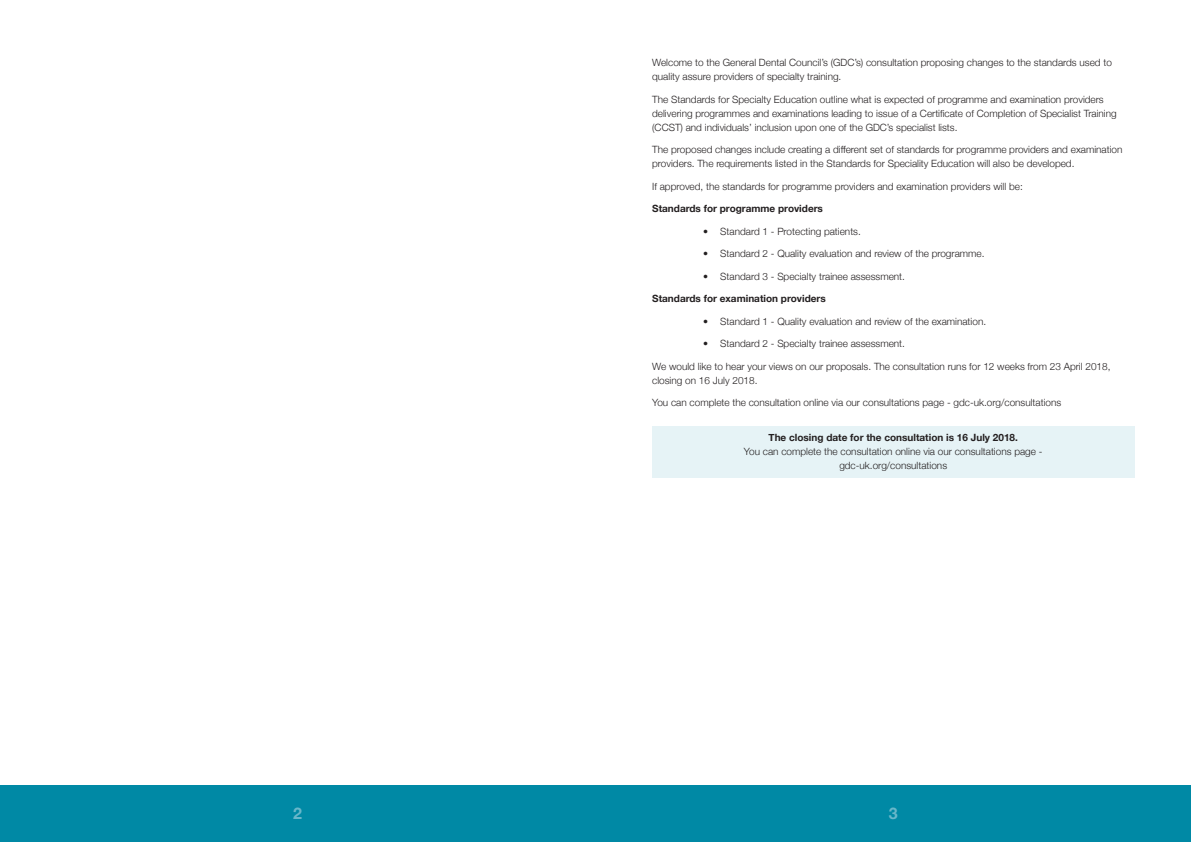
<style>
.page{position:relative;width:1191px;height:842px;background:#fff}
.page>*{position:absolute;margin:0;border:0;box-sizing:border-box;transform-origin:0 0}
.t1{font:700 16px "Helvetica Neue";color:#69b7ca}
.t2{font:300 10px/14px "Helvetica Neue";color:#231f20}
.t3{font:700 10px "Helvetica Neue";color:#231f20}
</style>
<div class="page">
<div style="left:0;top:785px;width:595px;height:57px;background:#0089a5"></div>
<div style="left:595px;top:785px;width:596px;height:57px;background:#0089a5"></div>
<div style="left:652px;top:426px;width:482px;height:51px;background:#e6f3f6"></div>
<p class="t2" style="left:652px;top:55px;width:461px">Welcome to the General Dental Council’s (GDC’s) consultation proposing changes to the standards used to quality assure providers of specialty training.</p>
<p class="t2" style="left:652px;top:92px;width:466px">The Standards for Specialty Education outline what is expected of programme and examination providers delivering programmes and examinations leading to issue of a Certificate of Completion of Specialist Training (CCST) and individuals’ inclusion upon one of the GDC’s specialist lists.</p>
<p class="t2" style="left:652px;top:142px;width:472px">The proposed changes include creating a different set of standards for programme providers and examination providers. The requirements listed in the Standards for Speciality Education will also be developed.</p>
<p class="t2" style="left:652px;top:179px;width:372px">If approved, the standards for programme providers and examination providers will be:</p>
<p class="t3" style="left:652px;top:201px;width:172px">Standards for programme providers</p>
<p class="t2" style="left:703px;top:224px;width:159px">• Standard 1 - Protecting patients.</p>
<p class="t2" style="left:703px;top:246px;width:283px">• Standard 2 - Quality evaluation and review of the programme.</p>
<p class="t2" style="left:703px;top:269px;width:203px">• Standard 3 - Specialty trainee assessment.</p>
<p class="t3" style="left:652px;top:291px;width:175px">Standards for examination providers</p>
<p class="t2" style="left:703px;top:314px;width:284px">• Standard 1 - Quality evaluation and review of the examination.</p>
<p class="t2" style="left:703px;top:336px;width:203px">• Standard 2 - Specialty trainee assessment.</p>
<p class="t2" style="left:652px;top:359px;width:460px">We would like to hear your views on our proposals. The consultation runs for 12 weeks from 23 April 2018, closing on 16 July 2018.</p>
<p class="t2" style="left:652px;top:395px;width:410px">You can complete the consultation online via our consultations page - gdc-uk.org/consultations</p>
<p class="t3" style="left:768px;top:429px;width:251px">The closing date for the consultation is 16 July 2018.</p>
<p class="t2" style="left:744px;top:444px;width:300px;text-align:center">You can complete the consultation online via our consultations page - gdc-uk.org/consultations</p>
<h1 class="t1" style="left:293px;top:800px;width:10px">2</h1>
<h1 class="t1" style="left:888px;top:800px;width:10px">3</h1>
</div>
